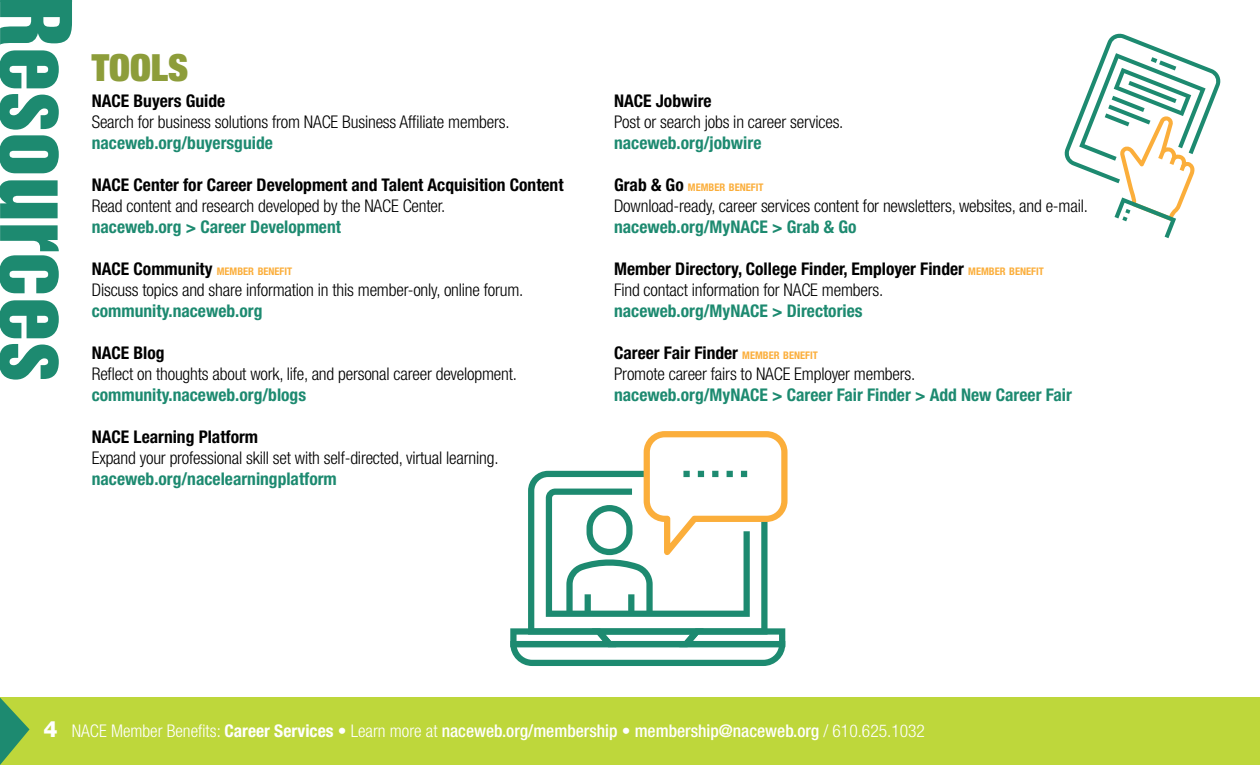
<style>
.page{position:relative;width:1260px;height:765px;background:#fff}
.page>*{position:absolute;margin:0;border:0;box-sizing:border-box;transform-origin:0 0}
.t1{font:90px "Helvetica Inserat LT Std";color:#1d8a70}
.t2{font:900 condensed 37.5px "Helvetica Neue LT Std";color:#8d9d3a}
.t3{font:300 condensed 17.5px/21px "Helvetica Neue LT Std";letter-spacing:-.01em;color:#000}
.t4{font:700 condensed 17.5px "Helvetica Neue LT Std";color:#1d8a70}
.t5{font:700 condensed 17.5px/21px "Helvetica Neue LT Std";color:#000}
.t6{font:300 condensed 17.5px "Helvetica Neue LT Std";color:#fff}
.t7{font:700 condensed 10.5px "Helvetica Neue LT Std";color:#fbae3b}
.s1{font-weight:700}
.s2{font-weight:700;font-size:10.5px;color:#fbae3b}
.s3{font-size:17.5px;color:#000}
.s4{font-size:10.5px;color:#fbae3b}
.s5{font-weight:300}
.s6{font-weight:800;font-stretch:normal;font-size:22.5px}
.s7{font-weight:500}
</style>
<div class="page">
<div style="left:0;top:698px;width:1260px;height:67px;background:#bed73b"></div>
<svg style="left:1px;top:698px;width:29px;height:66px"></svg>
<hr style="left:0;top:698px;width:1px;height:67px;background:#1d8a70">
<svg style="left:0;top:0;width:72px;height:2px"></svg>
<svg style="left:1064px;top:33px;width:157px;height:205px"></svg>
<svg style="left:510px;top:628px;width:275px;height:38px"></svg>
<svg style="left:528px;top:471px;width:240px;height:164px"></svg>
<svg style="left:546px;top:431px;width:242px;height:186px"></svg>
<h1 class="t1" style="left:89px;top:-3px;width:386px;rotate:90deg">Resources</h1>
<h2 class="t2" style="left:92px;top:43px;width:98px">TOOLS</h2>
<p class="t5" style="left:92px;top:90px;width:135px">NACE Buyers Guide</p>
<p class="t3" style="left:92px;top:112px;width:419px">Search for business solutions from NACE Business Affiliate members.</p>
<p class="t4" style="left:92px;top:133px;width:183px">naceweb.org/buyersguide</p>
<p class="t5" style="left:92px;top:174px;width:473px">NACE Center for Career Development and Talent Acquisition Content</p>
<p class="t3" style="left:92px;top:196px;width:355px">Read content and research developed by the NACE Center.</p>
<p class="t4" style="left:92px;top:217px;width:251px">naceweb.org &gt; Career Development</p>
<p class="t3" style="left:92px;top:259px;width:433px"><span class="s1">NACE Community</span> <span class="s2">MEMBER BENEFIT<br></span>Discuss topics and share information in this member-only, online forum.</p>
<p class="t4" style="left:92px;top:301px;width:172px">community.naceweb.org</p>
<p class="t5" style="left:92px;top:342px;width:74px">NACE Blog</p>
<p class="t3" style="left:92px;top:364px;width:427px">Reflect on thoughts about work, life, and personal career development.</p>
<p class="t4" style="left:92px;top:385px;width:216px">community.naceweb.org/blogs</p>
<p class="t5" style="left:92px;top:426px;width:168px">NACE Learning Platform</p>
<p class="t3" style="left:92px;top:448px;width:408px">Expand your professional skill set with self-directed, virtual learning.</p>
<p class="t4" style="left:92px;top:469px;width:247px">naceweb.org/nacelearningplatform</p>
<p class="t5" style="left:614px;top:90px;width:99px">NACE Jobwire</p>
<p class="t3" style="left:614px;top:112px;width:231px">Post or search jobs in career services.</p>
<p class="t4" style="left:614px;top:133px;width:149px">naceweb.org/jobwire</p>
<p class="t7" style="left:614px;top:181px;width:151px"><span class="s3">Grab &amp; Go</span> MEMBER BENEFIT</p>
<p class="t3" style="left:614px;top:196px;width:475px">Download-ready, career services content for newsletters, websites, and e-mail.</p>
<p class="t4" style="left:614px;top:217px;width:244px">naceweb.org/MyNACE &gt; Grab &amp; Go</p>
<p class="t5" style="left:614px;top:258px;width:431px">Member Directory, College Finder, Employer Finder <span class="s4">MEMBER BENEFIT<br></span><span class="s5">Find contact information for NACE members.</span></p>
<p class="t4" style="left:614px;top:301px;width:250px">naceweb.org/MyNACE &gt; Directories</p>
<p class="t3" style="left:614px;top:343px;width:303px"><span class="s1">Career Fair Finder</span> <span class="s2">MEMBER BENEFIT<br></span>Promote career fairs to NACE Employer members.</p>
<p class="t4" style="left:614px;top:385px;width:459px">naceweb.org/MyNACE &gt; Career Fair Finder &gt; Add New Career Fair</p>
<p class="t6" style="left:44px;top:721px;width:883px"><span class="s6">4</span> NACE Member Benefits: <span class="s1">Career Services</span> • Learn more at <span class="s7">naceweb.org/membership</span> • <span class="s7">membership@naceweb.org</span> / 610.625.1032</p>
</div>
